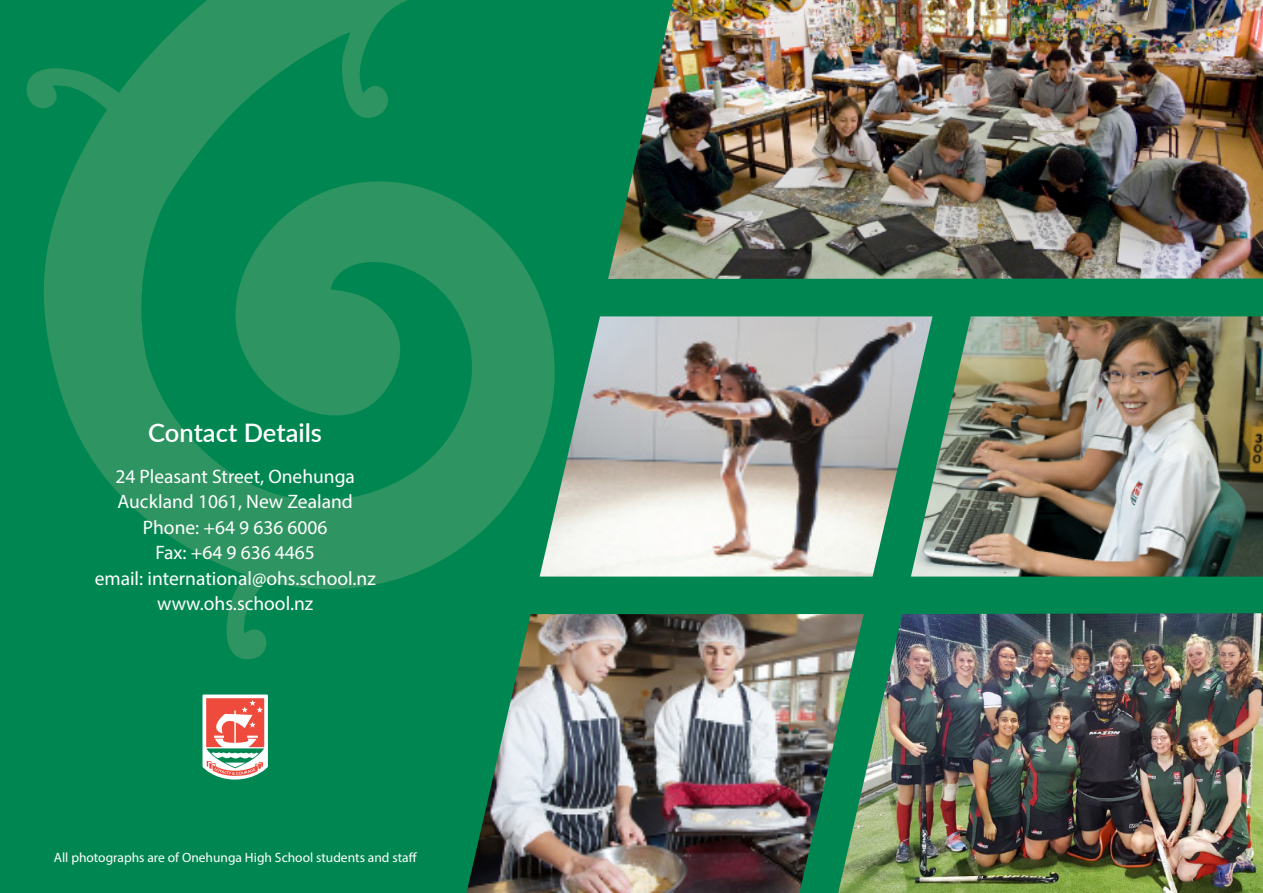
<style>
.page{position:relative;width:1263px;height:893px;background:#008751}
.page>*{position:absolute;margin:0;border:0;box-sizing:border-box;transform-origin:0 0}
.subhead{font:600 25.5px "Lato";color:#fff}
.ph___fax_backpage{font:19.5px "Myriad Pro";color:#fff}
.t1{font:13.5px "Myriad Pro";color:#fff}
</style>
<div class="page">
<img style="left:932px;top:316px;width:331px;height:261px">
<img style="left:864px;top:613px;width:399px;height:280px">
<img style="left:725px;top:0;width:538px;height:279px">
<img style="left:725px;top:316px;width:207px;height:261px">
<img style="left:466px;top:614px;width:398px;height:279px">
<svg style="left:202px;top:694px;width:66px;height:86px;background:#d4a092"></svg>
<svg style="left:26px;top:0;width:699px;height:665px"></svg>
<p class="subhead" style="left:148px;top:415px;width:175px">Contact Details</p>
<p class="ph___fax_backpage" style="left:115px;top:464px;width:241px">24 Pleasant Street, Onehunga</p>
<p class="ph___fax_backpage" style="left:117px;top:490px;width:237px">Auckland 1061, New Zealand</p>
<p class="ph___fax_backpage" style="left:143px;top:515px;width:186px">Phone: +64 9 636 6006</p>
<p class="ph___fax_backpage" style="left:156px;top:541px;width:161px">Fax: +64 9 636 4465</p>
<p class="ph___fax_backpage" style="left:95px;top:566px;width:283px">email: international@ohs.school.nz</p>
<p class="ph___fax_backpage" style="left:157px;top:592px;width:158px">www.ohs.school.nz</p>
<p class="t1" style="left:54px;top:849px;width:365px">All photographs are of Onehunga High School students and staff</p>
</div>
